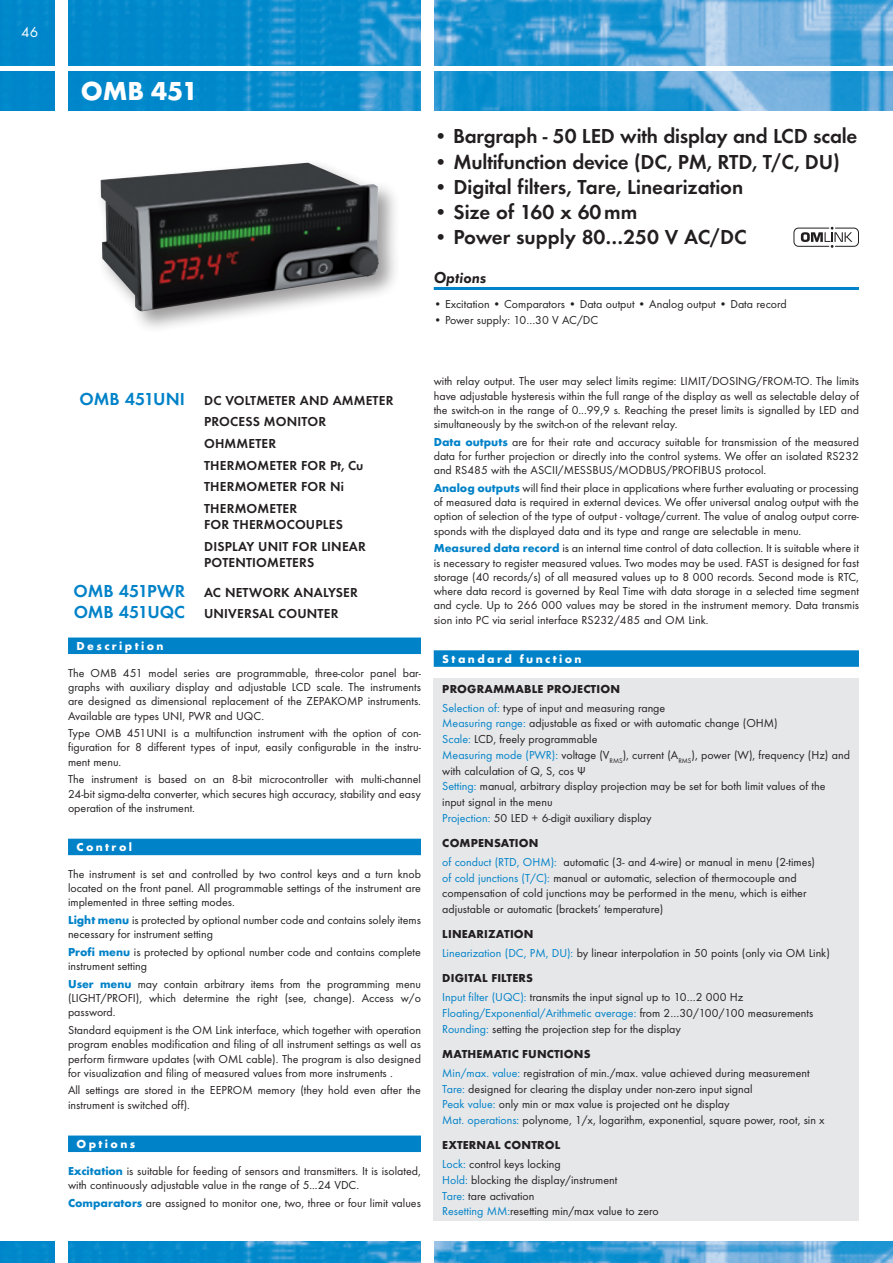
<style>
.page{position:relative;width:893px;height:1263px;background:#fff}
.page>*{position:absolute;margin:0;border:0;box-sizing:border-box;transform-origin:0 0}
.t1{font:700 27px "Futura TOT";color:#fff}
.t2{font:600 21px "Futura TOT";letter-spacing:-.01em;color:#231f20}
.t3{font:16.5px "Futura TOT Demi Obli";color:#231f20}
.t4{font:15px "Futura TOT";color:#fff}
.Přehled_typů{font:600 13.5px/16.2px "Futura TOT";letter-spacing:.015em;color:#231f20}
.Odstavcový_text{font:12px/14.2px "Futura TOT";color:#231f20}
.Odstavcový_text_bez{font:12px/14.2px "Futura TOT";color:#231f20;text-align:justify}
.Hlavičky_v_pruzích{font:700 12px "Futura TOT";letter-spacing:.2em;color:#fff}
.s1{font-size:18px;color:#0082c8}
.s2{font-weight:700;color:#0082c8}
.s3{font-weight:700}
.s4{color:#0082c8}
</style>
<div class="page">
<img style="left:0;top:0;width:893px;height:110px">
<div style="left:55px;top:0;width:13px;height:117px;background:#fff"></div>
<hr style="left:0;top:66px;width:893px;height:4px;background:#fff">
<img style="left:0;top:1242px;width:893px;height:21px">
<div style="left:55px;top:1237px;width:13px;height:26px;background:#fff"></div>
<div style="left:421px;top:0;width:13px;height:117px;background:#fff"></div>
<div style="left:421px;top:1235px;width:13px;height:28px;background:#fff"></div>
<div style="left:434px;top:678px;width:425px;height:542px;background:#e6e7e9"></div>
<hr style="left:434px;top:287px;width:425px;height:3px;background:#0082c8">
<div style="left:434px;top:650px;width:425px;height:17px;background:#0082c8"></div>
<div style="left:68px;top:637px;width:353px;height:17px;background:#0082c8"></div>
<div style="left:68px;top:839px;width:353px;height:16px;background:#0082c8"></div>
<div style="left:68px;top:1135px;width:353px;height:17px;background:#0082c8"></div>
<svg style="left:793px;top:227px;width:66px;height:21px"></svg>
<div style="left:95px;top:157px;width:306px;height:176px;background:#231f20;opacity:.45"></div>
<img style="left:101px;top:163px;width:278px;height:148px">
<p class="t4" style="left:21px;top:23px;width:19px">46</p>
<p class="t1" style="left:81px;top:74px;width:119px">OMB 451</p>
<p class="t2" style="left:434px;top:124px;width:425px">• Bargraph - 50 LED with display and LCD scale</p>
<p class="t2" style="left:434px;top:149px;width:407px">• Multifunction device (DC, PM, RTD, T/C, DU)</p>
<p class="t2" style="left:434px;top:174px;width:311px">• Digital filters, Tare, Linearization</p>
<p class="t2" style="left:434px;top:199px;width:205px">• Size of 160 x 60mm</p>
<p class="t2" style="left:434px;top:224px;width:315px">• Power supply 80…250 V AC/DC</p>
<p class="t3" style="left:434px;top:267px;width:54px">Options</p>
<p class="Odstavcový_text" style="left:434px;top:297px;width:355px">• Excitation • Comparators • Data output • Analog output • Data record</p>
<p class="Odstavcový_text" style="left:434px;top:313px;width:166px">• Power supply: 10…30 V AC/DC</p>
<p class="Přehled_typů" style="left:80px;top:392px;width:315px"><span class="s1">OMB 451UNI</span> DC VOLTMETER AND AMMETER</p>
<p class="Přehled_typů" style="left:204px;top:414px;width:124px">PROCESS MONITOR</p>
<p class="Přehled_typů" style="left:204px;top:435px;width:74px">OHMMETER</p>
<p class="Přehled_typů" style="left:204px;top:457px;width:161px">THERMOMETER FOR Pt, Cu</p>
<p class="Přehled_typů" style="left:204px;top:478px;width:141px">THERMOMETER FOR Ni</p>
<p class="Přehled_typů" style="left:204px;top:500px;width:140px">THERMOMETER<br>FOR THERMOCOUPLES</p>
<p class="Přehled_typů" style="left:204px;top:538px;width:163px">DISPLAY UNIT FOR LINEAR<br>POTENTIOMETERS</p>
<p class="Přehled_typů" style="left:74px;top:584px;width:286px"><span class="s1">OMB 451PWR</span> AC NETWORK ANALYSER</p>
<p class="Přehled_typů" style="left:74px;top:606px;width:266px"><span class="s1">OMB 451UQC</span> UNIVERSAL COUNTER</p>
<p class="Hlavičky_v_pruzích" style="left:77px;top:638px;width:89px">Description</p>
<p class="Odstavcový_text_bez" style="left:68px;top:666px;width:354px">The OMB 451 model series are programmable, three-color panel bar&shy;graphs with auxiliary display and adjustable LCD scale. The instruments are designed as dimensional replacement of the ZEPAKOMP instruments.<br>Available are types UNI, PWR and UQC.</p>
<p class="Odstavcový_text_bez" style="left:68px;top:726px;width:354px">Type OMB 451UNI is a multifunction instrument with the option of con&shy;figuration for 8 different types of input, easily configurable in the instru&shy;ment menu.</p>
<p class="Odstavcový_text_bez" style="left:68px;top:772px;width:354px">The instrument is based on an 8-bit microcontroller with multi-channel 24-bit sigma-delta converter, which secures high accuracy, stability and easy operation of the instrument.</p>
<p class="Hlavičky_v_pruzích" style="left:77px;top:839px;width:57px">Control</p>
<p class="Odstavcový_text_bez" style="left:68px;top:867px;width:354px">The instrument is set and controlled by two control keys and a turn knob located on the front panel. All programmable settings of the instrument are implemented in three setting modes.</p>
<p class="Odstavcový_text" style="left:68px;top:913px;width:354px"><span class="s2">Light menu</span> is protected by optional number code and contains solely items necessary for instrument setting</p>
<p class="Odstavcový_text" style="left:68px;top:945px;width:354px"><span class="s2">Profi menu</span> is protected by optional number code and contains complete instrument setting</p>
<p class="Odstavcový_text" style="left:68px;top:977px;width:354px;text-align:justify"><span class="s2">User menu</span> may contain arbitrary items from the programming menu (LIGHT/PROFI), which determine the right (see, change). Access w/o password.</p>
<p class="Odstavcový_text_bez" style="left:68px;top:1023px;width:354px">Standard equipment is the OM Link interface, which together with operation program enables modification and filing of all instrument settings as well as perform firmware updates (with OML cable). The program is also designed for visualization and filing of measured values from more instruments .</p>
<p class="Odstavcový_text_bez" style="left:68px;top:1083px;width:354px">All settings are stored in the EEPROM memory (they hold even after the instrument is switched off).</p>
<p class="Hlavičky_v_pruzích" style="left:77px;top:1136px;width:60px">Options</p>
<p class="Odstavcový_text" style="left:68px;top:1163px;width:354px"><span class="s2">Excitation</span> is suitable for feeding of sensors and transmitters. It is isolated, with continuously adjustable value in the range of 5...24 VDC.</p>
<p class="Odstavcový_text" style="left:68px;top:1195px;width:354px"><span class="s2">Comparators</span> are assigned to monitor one, two, three or four limit values</p>
<p class="Odstavcový_text" style="left:434px;top:374px;width:427px;text-align:justify">with relay output. The user may select limits regime: LIMIT/DOSING/FROM-TO. The limits have adjustable hysteresis within the full range of the display as well as selectable delay of the switch-on in the range of 0...99,9 s. Reaching the preset limits is signalled by LED and simultaneously by the switch-on of the relevant relay.</p>
<p class="Odstavcový_text" style="left:434px;top:434px;width:427px;text-align:justify"><span class="s2">Data outputs</span> are for their rate and accuracy suitable for transmission of the measured data for further projection or directly into the control systems. We offer an isolated RS232 and RS485 with the ASCII/MESSBUS/MODBUS/PROFIBUS protocol.</p>
<p class="Odstavcový_text" style="left:434px;top:481px;width:427px;text-align:justify"><span class="s2">Analog outputs</span> will find their place in applications where further evaluating or processing of measured data is required in external devices. We offer universal analog output with the option of selection of the type of output - voltage/current. The value of analog output corre&shy;sponds with the displayed data and its type and range are selectable in menu.</p>
<p class="Odstavcový_text" style="left:434px;top:541px;width:427px;text-align:justify"><span class="s2">Measured data record</span> is an internal time control of data collection. It is suitable where it is necessary to register measured values. Two modes may be used. FAST is designed for fast storage (40 records/s) of all measured values up to 8 000 records. Second mode is RTC, where data record is governed by Real Time with data storage in a selected time segment and cycle. Up to 266 000 values may be stored in the instrument memory. Data transmis sion into PC via serial interface RS232/485 and OM Link.</p>
<p class="Hlavičky_v_pruzích" style="left:442px;top:651px;width:141px">Standard function</p>
<p class="Odstavcový_text" style="left:442px;top:679px;width:225px;line-height:19.2px"><span class="s3">PROGRAMMABLE PROJECTION<br></span><span class="s4">Selection of:</span> type of input and measuring range</p>
<p class="Odstavcový_text" style="left:442px;top:715px;width:409px;line-height:15.8px"><span class="s4">Measuring range:</span> adjustable as fixed or with automatic change (OHM)<br><span class="s4">Scale:</span> LCD, freely programmable<br><span class="s4">Measuring mode (PWR):</span> voltage (V<sub>RMS</sub>), current (A<sub>RMS</sub>), power (W), frequency (Hz) and with calculation of Q, S, cos Ω<br><span class="s4">Setting:</span> manual, arbitrary display projection may be set for both limit values of the input signal in the menu<br><span class="s4">Projection:</span> 50 LED + 6-digit auxiliary display</p>
<p class="Odstavcový_text" style="left:442px;top:833px;width:374px;line-height:19.2px"><span class="s3">COMPENSATION<br></span><span class="s4">of conduct (RTD, OHM):</span> automatic (3- and 4-wire) or manual in menu (2-times)</p>
<p class="Odstavcový_text" style="left:442px;top:870px;width:366px;line-height:15.8px"><span class="s4">of cold junctions (T/C):</span> manual or automatic, selection of thermocouple and compensation of cold junctions may be performed in the menu, which is either adjustable or automatic (brackets‘ temperature)</p>
<p class="Odstavcový_text" style="left:442px;top:924px;width:389px;line-height:19.2px"><span class="s3">LINEARIZATION<br></span><span class="s4">Linearization (DC, PM, DU):</span> by linear interpolation in 50 points (only via OM Link)</p>
<p class="Odstavcový_text" style="left:442px;top:968px;width:303px;line-height:19.2px"><span class="s3">DIGITAL FILTERS<br></span><span class="s4">Input filter (UQC):</span> transmits the input signal up to 10…2 000 Hz</p>
<p class="Odstavcový_text" style="left:442px;top:1005px;width:373px;line-height:15.8px"><span class="s4">Floating/Exponential/Arithmetic average:</span> from 2…30/100/100 measurements<br><span class="s4">Rounding:</span> setting the projection step for the display</p>
<p class="Odstavcový_text" style="left:442px;top:1044px;width:369px;line-height:19.2px"><span class="s3">MATHEMATIC FUNCTIONS<br></span><span class="s4">Min/max. value:</span> registration of min./max. value achieved during measurement</p>
<p class="Odstavcový_text" style="left:442px;top:1080px;width:384px;line-height:15.8px"><span class="s4">Tare:</span> designed for clearing the display under non-zero input signal<br><span class="s4">Peak value:</span> only min or max value is projected ont he display<br><span class="s4">Mat. operations:</span> polynome, 1/x, logarithm, exponential, square power, root, sin x</p>
<p class="Odstavcový_text" style="left:442px;top:1135px;width:120px;line-height:19.2px"><span class="s3">EXTERNAL CONTROL<br></span><span class="s4">Lock:</span> control keys locking</p>
<p class="Odstavcový_text" style="left:442px;top:1172px;width:218px;line-height:15.8px"><span class="s4">Hold:</span> blocking the display/instrument<br><span class="s4">Tare:</span> tare activation<br><span class="s4">Resetting MM:</span> resetting min/max value to zero</p>
</div>
